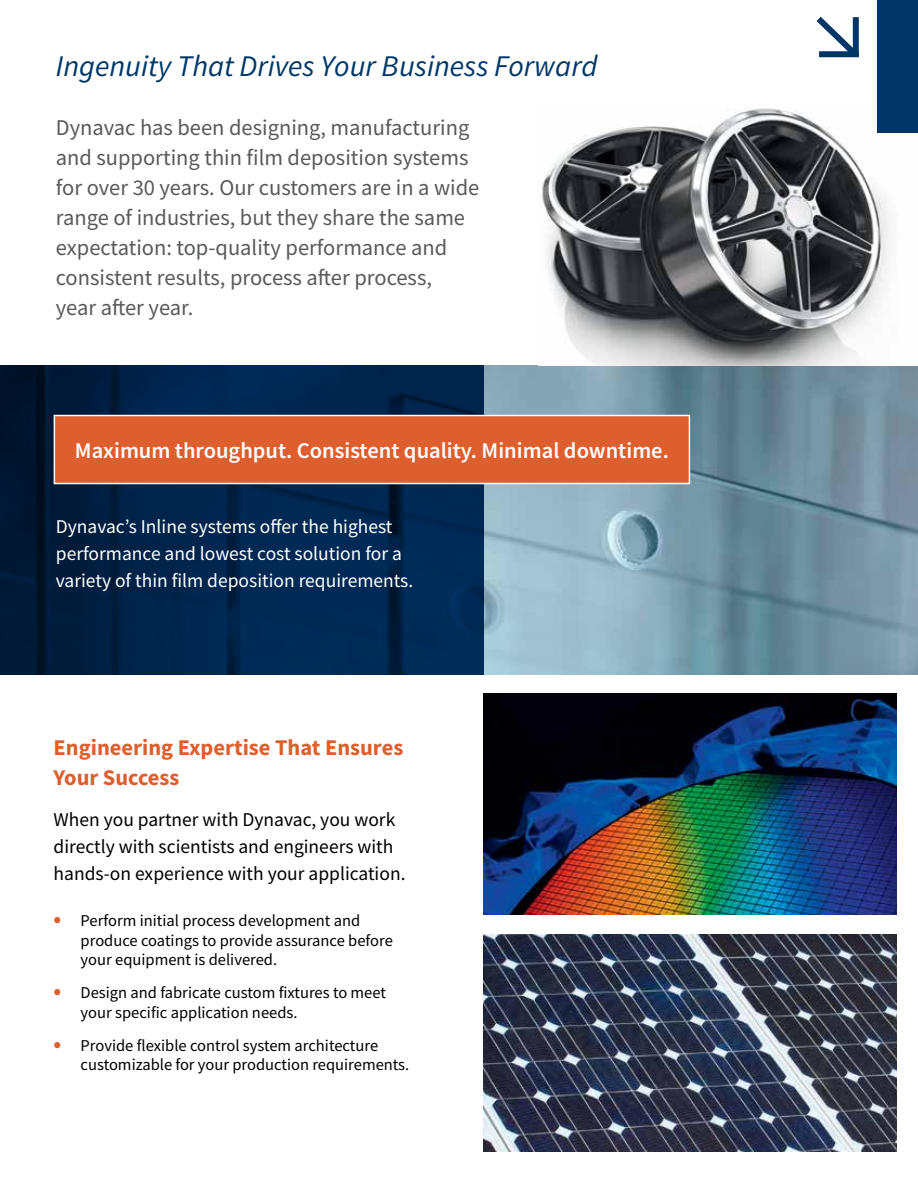
<style>
.page{position:relative;width:918px;height:1188px;background:#fff}
.page>*{position:absolute;margin:0;border:0;box-sizing:border-box;transform-origin:0 0}
.t1{font:italic 30px "Source Sans Pro";color:#003768}
.t2{font:22.5px/30px "Source Sans Pro";color:#58595b}
.t3{font:600 22.5px "Source Sans Pro";color:#fff}
.t4{font:700 22.5px/30px "Source Sans Pro";color:#df5e2d}
.t5{font:19.5px/27px "Source Sans Pro";color:#fff}
.t6{font:19.5px/27px "Source Sans Pro";color:#000}
.t7{font:16.5px/19.5px "Source Sans Pro";color:#000}
.s1{font-weight:700;font-size:22.5px;color:#df5e2d}
</style>
<div class="page">
<img style="left:484px;top:366px;width:434px;height:309px">
<img style="left:484px;top:694px;width:412px;height:221px">
<img style="left:542px;top:108px;width:347px;height:258px">
<img style="left:484px;top:934px;width:412px;height:217px">
<div style="left:877px;top:0;width:41px;height:133px;background:#003768"></div>
<svg style="left:0;top:366px;width:484px;height:309px;background:#002349"></svg>
<div style="left:54px;top:416px;width:635px;height:68px;background:#df5e2d"></div>
<div style="left:54px;top:415px;width:636px;height:69px;border:2px solid #fff"></div>
<svg style="left:816px;top:16px;width:43px;height:42px"></svg>
<div style="left:853px;top:17px;width:6px;height:40px;background:#003768"></div>
<div style="left:819px;top:51px;width:40px;height:6px;background:#003768"></div>
<h1 class="t1" style="left:56px;top:47px;width:543px">Ingenuity That Drives Your Business Forward</h1>
<p class="t2" style="left:56px;top:113px;width:425px">Dynavac has been designing, manufacturing and supporting thin film deposition systems for over 30 years. Our customers are in a wide range of industries, but they share the same expectation: top-quality performance and consistent results, process after process,<br>year after year.</p>
<h2 class="t3" style="left:75px;top:436px;width:595px">Maximum throughput. Consistent quality. Minimal downtime.</h2>
<p class="t5" style="left:56px;top:513px;width:359px">Dynavac’s Inline systems offer the highest performance and lowest cost solution for a variety of thin film deposition requirements.</p>
<h2 class="t4" style="left:54px;top:732px;width:351px">Engineering Expertise That Ensures<br>Your Success</h2>
<p class="t6" style="left:54px;top:805px;width:353px">When you partner with Dynavac, you work directly with scientists and engineers with hands-on experience with your application.</p>
<p class="t7" style="left:81px;top:911px;width:314px;text-indent:-27px"><span class="s1">•</span> Perform initial process development and produce coatings to provide assurance before your equipment is delivered.</p>
<p class="t7" style="left:81px;top:983px;width:307px;text-indent:-27px"><span class="s1">•</span> Design and fabricate custom fixtures to meet your specific application needs.</p>
<p class="t7" style="left:81px;top:1035px;width:330px;text-indent:-27px"><span class="s1">•</span> Provide flexible control system architecture customizable for your production requirements.</p>
</div>
